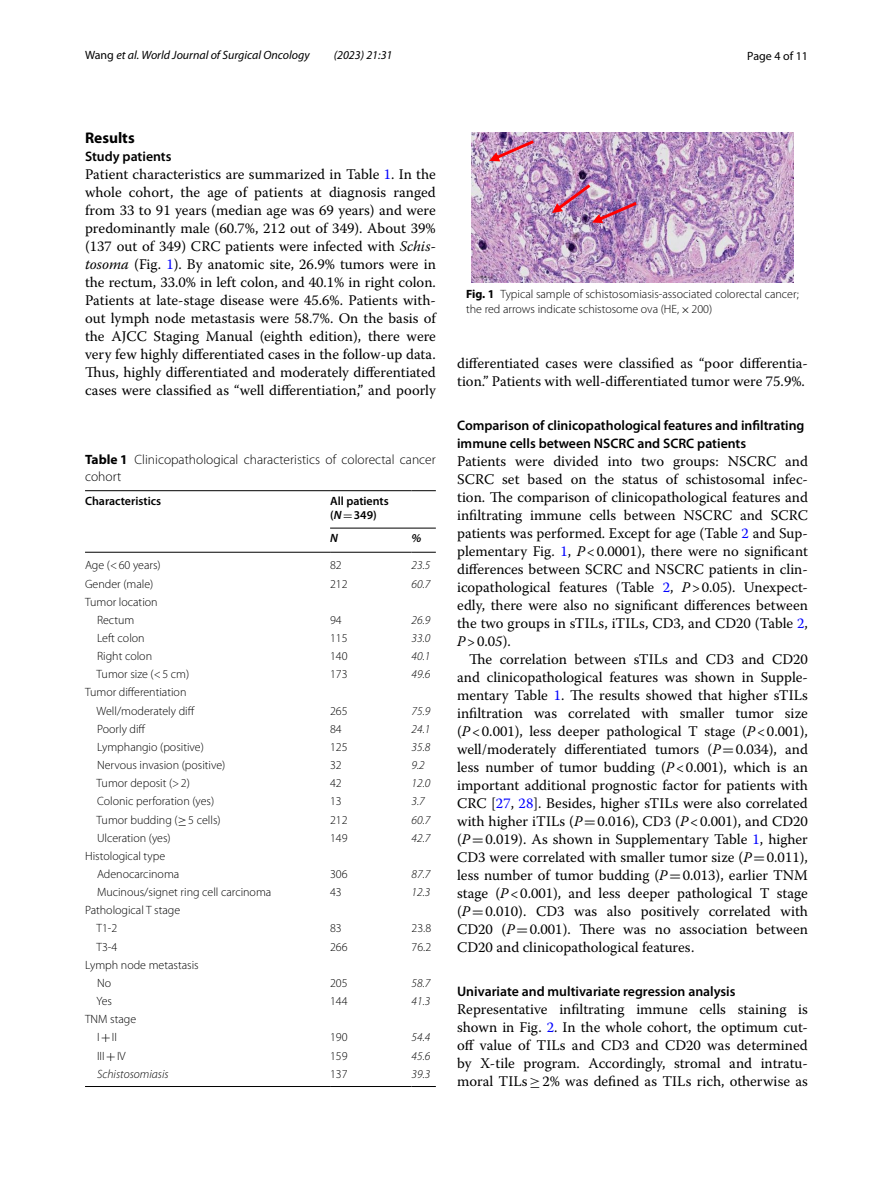
<style>
.page{position:relative;width:893px;height:1187px;background:#fff}
.page>*{position:absolute;margin:0;border:0;box-sizing:border-box;transform-origin:0 0}
.t1{font:700 15.45px "Myriad Pro";color:#000}
.t2{font:14.7px/18px "Warnock Pro";color:#000;text-align:justify}
.t3{font:600 13.8px/18px "Myriad Pro";color:#000}
.t4{font:300 13.5px/16.5px "Myriad Pro";color:#000}
.t5{font:300 12px/18.1px "Myriad Pro";color:#000}
.t6{font:italic 300 12px "Myriad Pro";color:#000}
.t7{font:italic 12px "Myriad Pro";color:#000}
.t8{font:600 12px/13.5px "Myriad Pro";color:#000}
.t9{font:12px "Myriad Pro";color:#000}
.t10{font:italic 600 12px "Myriad Pro";color:#000}
.s1{font-style:normal}
.s2{color:#00f}
.s3{font-style:italic}
.s4{font-weight:700}
.s5{font-family:"MTSY";font-weight:400}
.s6{font-family:"MTSY"}
</style>
<div class="page">
<hr style="left:85px;top:490px;width:245px;height:1px;background:#000">
<hr style="left:85px;top:552px;width:245px;height:1px;background:#000">
<hr style="left:330px;top:490px;width:82px;height:1px;background:#000">
<svg style="left:412px;top:490px;width:24px;height:1px"></svg>
<hr style="left:330px;top:552px;width:82px;height:1px;background:#000">
<svg style="left:412px;top:552px;width:24px;height:1px"></svg>
<hr style="left:85px;top:1086px;width:245px;height:1px;background:#000">
<hr style="left:330px;top:1086px;width:82px;height:1px;background:#000">
<svg style="left:412px;top:1086px;width:24px;height:1px"></svg>
<hr style="left:330px;top:528px;width:106px;height:1px;background:#000">
<img style="left:471px;top:133px;width:322px;height:149px">
<img style="left:552px;top:184px;width:85px;height:39px">
<svg style="left:489px;top:140px;width:45px;height:21px"></svg>
<p class="t7" style="left:85px;top:48px;width:226px"><span class="s1">Wang</span> et al. World Journal of Surgical Oncology</p>
<p class="t7" style="left:334px;top:48px;width:60px">(2023) 21:31</p>
<p class="t9" style="left:747px;top:48px;width:62px">Page 4 of 11</p>
<p class="t1" style="left:85px;top:128px;width:51px">Results</p>
<p class="t3" style="left:85px;top:147px;width:88px">Study patients</p>
<p class="t2" style="left:85px;top:165px;width:352px">Patient characteristics are summarized in Table <span class="s2">1</span>. In the whole cohort, the age of patients at diagnosis ranged from 33 to 91 years (median age was 69 years) and were predominantly male (60.7%, 212 out of 349). About 39% (137 out of 349) CRC patients were infected with <span class="s3">Schis&shy;tosoma</span> (Fig. <span class="s2">1</span>). By anatomic site, 26.9% tumors were in the rectum, 33.0% in left colon, and 40.1% in right colon.<br>Patients at late-stage disease were 45.6%. Patients with&shy;out lymph node metastasis were 58.7%. On the basis of the AJCC Staging Manual (eighth edition), there were very few highly differentiated cases in the follow-up data.<br>Thus, highly differentiated and moderately differentiated cases were classified as “well differentiation,” and poorly</p>
<p class="t4" style="left:85px;top:451px;width:352px"><span class="s4">Table 1</span> Clinicopathological characteristics of colorectal cancer cohort</p>
<p class="t8" style="left:85px;top:494px;width:78px">Characteristics</p>
<p class="t8" style="left:330px;top:494px;width:60px">All patients (<span class="s3">N</span><span class="s5">=</span>349)</p>
<p class="t10" style="left:330px;top:530px;width:9px">N</p>
<p class="t10" style="left:412px;top:530px;width:11px">%</p>
<p class="t5" style="left:85px;top:556px;width:77px">Age (&lt;60 years)</p>
<p class="t5" style="left:330px;top:556px;width:13px">82</p>
<p class="t6" style="left:412px;top:559px;width:20px">23.5</p>
<p class="t5" style="left:85px;top:574px;width:70px">Gender (male)</p>
<p class="t5" style="left:330px;top:574px;width:19px">212</p>
<p class="t6" style="left:412px;top:577px;width:20px">60.7</p>
<p class="t5" style="left:97px;top:592px;width:62px;text-indent:-12px">Tumor location<br>Rectum</p>
<p class="t5" style="left:330px;top:611px;width:13px">94</p>
<p class="t6" style="left:412px;top:613px;width:20px">26.9</p>
<p class="t5" style="left:97px;top:629px;width:49px">Left colon</p>
<p class="t5" style="left:330px;top:629px;width:19px">115</p>
<p class="t6" style="left:412px;top:631px;width:20px">33.0</p>
<p class="t5" style="left:97px;top:647px;width:57px">Right colon</p>
<p class="t5" style="left:330px;top:647px;width:19px">140</p>
<p class="t6" style="left:412px;top:649px;width:20px">40.1</p>
<p class="t5" style="left:97px;top:665px;width:94px">Tumor size (&lt;5 cm)</p>
<p class="t5" style="left:330px;top:665px;width:19px">173</p>
<p class="t6" style="left:412px;top:668px;width:20px">49.6</p>
<p class="t5" style="left:97px;top:683px;width:100px;text-indent:-12px">Tumor differentiation<br>Well/moderately diff</p>
<p class="t5" style="left:330px;top:701px;width:19px">265</p>
<p class="t6" style="left:412px;top:704px;width:20px">75.9</p>
<p class="t5" style="left:97px;top:719px;width:50px">Poorly diff</p>
<p class="t5" style="left:330px;top:719px;width:13px">84</p>
<p class="t6" style="left:412px;top:722px;width:20px">24.1</p>
<p class="t5" style="left:97px;top:738px;width:108px">Lymphangio (positive)</p>
<p class="t5" style="left:330px;top:738px;width:19px">125</p>
<p class="t6" style="left:412px;top:740px;width:20px">35.8</p>
<p class="t5" style="left:97px;top:756px;width:130px">Nervous invasion (positive)</p>
<p class="t5" style="left:330px;top:756px;width:13px">32</p>
<p class="t6" style="left:412px;top:758px;width:15px">9.2</p>
<p class="t5" style="left:97px;top:774px;width:95px">Tumor deposit (&gt;2)</p>
<p class="t5" style="left:330px;top:774px;width:13px">42</p>
<p class="t6" style="left:412px;top:776px;width:20px">12.0</p>
<p class="t5" style="left:97px;top:792px;width:119px">Colonic perforation (yes)</p>
<p class="t5" style="left:330px;top:792px;width:13px">13</p>
<p class="t6" style="left:412px;top:795px;width:15px">3.7</p>
<p class="t5" style="left:97px;top:810px;width:126px">Tumor budding (<span class="s5">≥</span>5 cells)</p>
<p class="t5" style="left:330px;top:810px;width:19px">212</p>
<p class="t6" style="left:412px;top:813px;width:20px">60.7</p>
<p class="t5" style="left:97px;top:828px;width:75px">Ulceration (yes)</p>
<p class="t5" style="left:330px;top:828px;width:19px">149</p>
<p class="t6" style="left:412px;top:831px;width:20px">42.7</p>
<p class="t5" style="left:97px;top:846px;width:84px;text-indent:-12px">Histological type<br>Adenocarcinoma</p>
<p class="t5" style="left:330px;top:865px;width:19px">306</p>
<p class="t6" style="left:412px;top:867px;width:20px">87.7</p>
<p class="t5" style="left:97px;top:883px;width:176px">Mucinous/signet ring cell carcinoma</p>
<p class="t5" style="left:330px;top:883px;width:13px">43</p>
<p class="t6" style="left:412px;top:885px;width:20px">12.3</p>
<p class="t5" style="left:97px;top:901px;width:85px;text-indent:-11px">Pathological T stage<br>T1-2</p>
<p class="t5" style="left:330px;top:919px;width:13px">83</p>
<p class="t5" style="left:412px;top:919px;width:21px">23.8</p>
<p class="t5" style="left:97px;top:937px;width:22px">T3-4</p>
<p class="t5" style="left:330px;top:937px;width:19px">266</p>
<p class="t5" style="left:412px;top:937px;width:21px">76.2</p>
<p class="t5" style="left:97px;top:955px;width:103px;text-indent:-12px">Lymph node metastasis<br>No</p>
<p class="t5" style="left:330px;top:973px;width:19px">205</p>
<p class="t6" style="left:412px;top:976px;width:20px">58.7</p>
<p class="t5" style="left:96px;top:992px;width:17px">Yes</p>
<p class="t5" style="left:330px;top:992px;width:19px">144</p>
<p class="t6" style="left:412px;top:994px;width:20px">41.3</p>
<p class="t5" style="left:97px;top:1010px;width:41px;text-indent:-12px">TNM stage<br>I<span class="s5">+</span>II</p>
<p class="t5" style="left:330px;top:1028px;width:19px">190</p>
<p class="t6" style="left:412px;top:1030px;width:20px">54.4</p>
<p class="t5" style="left:97px;top:1046px;width:30px">III<span class="s5">+</span>IV</p>
<p class="t5" style="left:330px;top:1046px;width:19px">159</p>
<p class="t6" style="left:412px;top:1049px;width:20px">45.6</p>
<p class="t6" style="left:97px;top:1067px;width:73px">Schistosomiasis</p>
<p class="t5" style="left:330px;top:1064px;width:19px">137</p>
<p class="t6" style="left:412px;top:1067px;width:20px">39.3</p>
<p class="t5" style="left:466px;top:286px;width:334px;line-height:15px"><span class="s4">Fig. 1</span> Typical sample of schistosomiasis-associated colorectal cancer; the red arrows indicate schistosome ova (HE,<span class="s5">×</span>200)</p>
<p class="t2" style="left:457px;top:353px;width:352px">differentiated cases were classified as “poor differentia&shy;tion.” Patients with well-differentiated tumor were 75.9%.</p>
<p class="t3" style="left:457px;top:416px;width:349px">Comparison of clinicopathological features and infiltrating immune cells between NSCRC and SCRC patients</p>
<p class="t2" style="left:457px;top:451px;width:352px">Patients were divided into two groups: NSCRC and SCRC set based on the status of schistosomal infec&shy;tion. The comparison of clinicopathological features and infiltrating immune cells between NSCRC and SCRC patients was performed. Except for age (Table <span class="s2">2</span> and Sup&shy;plementary Fig. <span class="s2">1</span>, <span class="s3">P</span>&lt;0.0001), there were no significant differences between SCRC and NSCRC patients in clin&shy;icopathological features (Table <span class="s2">2</span>, <span class="s3">P</span>&gt;0.05). Unexpect&shy;edly, there were also no significant differences between the two groups in sTILs, iTILs, CD3, and CD20 (Table <span class="s2">2</span>, <span class="s3">P</span>&gt;0.0<span class="s3">5</span>).</p>
<p class="t2" style="left:457px;top:649px;width:352px;text-indent:12px">The correlation between sTILs and CD3 and CD20 and clinicopathological features was shown in Supple&shy;mentary Table <span class="s2">1</span>. The results showed that higher sTILs infiltration was correlated with smaller tumor size (<span class="s3">P</span>&lt;0.001), less deeper pathological T stage (<span class="s3">P</span>&lt;0.001), well/moderately differentiated tumors (<span class="s3">P</span><span class="s6">=</span>0.034), and less number of tumor budding (<span class="s3">P</span>&lt;0.001), which is an important additional prognostic factor for patients with CRC [<span class="s2">27</span>, <span class="s2">28</span>]. Besides, higher sTILs were also correlated with higher iTILs (<span class="s3">P</span><span class="s6">=</span>0.016), CD3 (<span class="s3">P</span>&lt;0.001), and CD20 (<span class="s3">P</span><span class="s6">=</span>0.019). As shown in Supplementary Table <span class="s2">1</span>, higher CD3 were correlated with smaller tumor size (<span class="s3">P</span><span class="s6">=</span>0.011), less number of tumor budding (<span class="s3">P</span><span class="s6">=</span>0.013), earlier TNM stage (<span class="s3">P</span>&lt;0.001), and less deeper pathological T stage (<span class="s3">P</span><span class="s6">=</span>0.010). CD3 was also positively correlated with CD20 (<span class="s3">P</span><span class="s6">=</span>0.001). There was no association between CD20 and clinicopathological features.</p>
<p class="t3" style="left:457px;top:982px;width:280px">Univariate and multivariate regression analysis</p>
<p class="t2" style="left:457px;top:1000px;width:352px">Representative infiltrating immune cells staining is shown in Fig. <span class="s2">2</span>. In the whole cohort, the optimum cut&shy;off value of TILs and CD3 and CD20 was determined by X-tile program. Accordingly, stromal and intratu&shy;moral TILs<span class="s6">≥</span>2% was defined as TILs rich, otherwise as</p>
</div>
